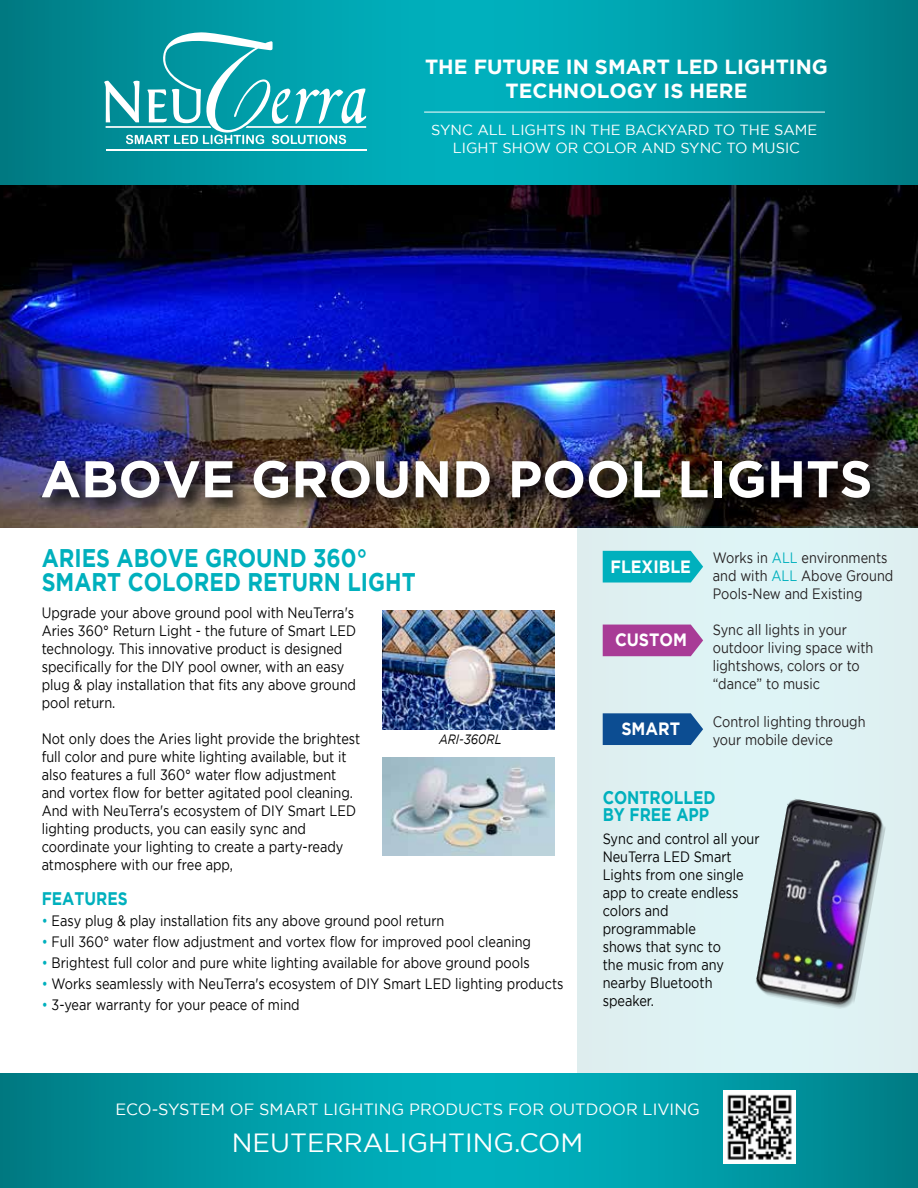
<style>
.page{position:relative;width:918px;height:1188px;background:#fff}
.page>*{position:absolute;margin:0;border:0;box-sizing:border-box;transform-origin:0 0}
.t1{font:700 51.6px "Gotham";color:#fff}
.t2{font:26.25px "Gotham";color:#fff}
.t3{font:700 25.5px/24px "Gotham";color:#00b0bd;scale:.85 1}
.t4{font:700 20.4px/24.6px "Gotham";color:#fff;text-align:center}
.t5{font:700 18.15px/17.1px "Gotham";color:#00b0bd;scale:.85 1}
.t6{font:700 17.85px "Gotham";color:#fff;scale:.9 1}
.t7{font:16.2px "Gotham";color:#fff}
.t8{font:15px/18px "Gotham";color:#000;scale:.85 1}
.t9{font:15px/18px "Gotham";color:#231f20;scale:.85 1}
.t10{font:14.55px/17.5px "Gotham";color:#fff;text-align:center}
.t11{font:italic 13.5px "Gotham";color:#000;scale:.85 1}
.s1{color:#00b0bd}
</style>
<div class="page">
<img style="left:0;top:184px;width:918px;height:343px">
<img style="left:382px;top:758px;width:173px;height:98px">
<img style="left:382px;top:610px;width:173px;height:119px">
<img style="left:31px;top:443px;width:868px;height:89px">
<div style="left:578px;top:526px;width:340px;height:549px;background:#def2f3"></div>
<svg style="left:0;top:0;width:918px;height:184px;background:#009aa5"></svg>
<hr style="left:106px;top:149px;width:260px;height:2px;background:#fff">
<svg style="left:104px;top:31px;width:262px;height:113px;background:#30adb6"></svg>
<hr style="left:424px;top:112px;width:401px;height:1px;background:#fff">
<svg style="left:603px;top:551px;width:100px;height:32px;background:#10b4c1"></svg>
<div style="left:603px;top:625px;width:100px;height:31px;background:#a83b96"></div>
<svg style="left:603px;top:713px;width:100px;height:32px;background:#1a5898"></svg>
<svg style="left:0;top:1074px;width:918px;height:114px;background:#009aa5"></svg>
<img style="left:723px;top:1091px;width:73px;height:72px">
<img style="left:756px;top:799px;width:130px;height:210px">
<h3 class="t4" style="left:425px;top:54px;width:404px">THE FUTURE IN SMART LED LIGHTING<br>TECHNOLOGY IS HERE</h3>
<p class="t10" style="left:431px;top:121px;width:388px">SYNC ALL LIGHTS IN THE BACKYARD TO THE SAME<br>LIGHT SHOW OR COLOR AND SYNC TO MUSIC</p>
<h1 class="t1" style="left:40px;top:449px;width:834px">ABOVE GROUND POOL LIGHTS</h1>
<h3 class="t3" style="left:42px;top:545px;width:442px">ARIES ABOVE GROUND 360°<br>SMART COLORED RETURN LIGHT</h3>
<p class="t8" style="left:42px;top:603px;width:371px">Upgrade your above ground pool with NeuTerra's Aries 360° Return Light - the future of Smart LED technology. This innovative product is designed specifically for the DIY pool owner, with an easy plug &amp; play installation that fits any above ground pool return.</p>
<p class="t8" style="left:42px;top:729px;width:376px">Not only does the Aries light provide the brightest full color and pure white lighting available, but it also features a full 360° water flow adjustment and vortex flow for better agitated pool cleaning.<br>And with NeuTerra's ecosystem of DIY Smart LED lighting products, you can easily sync and coordinate your lighting to create a party-ready atmosphere with our free app,</p>
<p class="t5" style="left:42px;top:890px;width:103px">FEATURES</p>
<p class="t8" style="left:42px;top:912px;width:475px"><span class="s1">•</span> Easy plug &amp; play installation fits any above ground pool return</p>
<p class="t8" style="left:42px;top:933px;width:577px"><span class="s1">•</span> Full 360° water flow adjustment and vortex flow for improved pool cleaning</p>
<p class="t8" style="left:42px;top:954px;width:576px"><span class="s1">•</span> Brightest full color and pure white lighting available for above ground pools</p>
<p class="t8" style="left:42px;top:975px;width:616px"><span class="s1">•</span> Works seamlessly with NeuTerra's ecosystem of DIY Smart LED lighting products</p>
<p class="t8" style="left:42px;top:996px;width:305px"><span class="s1">•</span> 3-year warranty for your peace of mind</p>
<p class="t11" style="left:439px;top:732px;width:75px">ARI-360RL</p>
<p class="t6" style="left:610px;top:557px;width:91px">FLEXIBLE</p>
<p class="t6" style="left:615px;top:629px;width:82px">CUSTOM</p>
<p class="t6" style="left:621px;top:719px;width:67px">SMART</p>
<p class="t9" style="left:713px;top:549px;width:214px">Works in <span class="s1">ALL</span> environments and with <span class="s1">ALL</span> Above Ground<br>Pools-New and Existing</p>
<p class="t9" style="left:713px;top:621px;width:191px">Sync all lights in your outdoor living space with lightshows, colors or to “dance” to music</p>
<p class="t9" style="left:713px;top:713px;width:181px">Control lighting through your mobile device</p>
<p class="t5" style="left:603px;top:789px;width:134px">CONTROLLED<br>BY FREE APP</p>
<p class="t8" style="left:603px;top:829px;width:186px">Sync and control all your<br>NeuTerra LED Smart<br>Lights from one single app to create endless colors and programmable<br>shows that sync to<br>the music from any nearby Bluetooth speaker.</p>
<p class="t7" style="left:115px;top:1101px;width:586px">ECO-SYSTEM OF SMART LIGHTING PRODUCTS FOR OUTDOOR LIVING</p>
<h2 class="t2" style="left:232px;top:1129px;width:353px">NEUTERRALIGHTING.COM</h2>
</div>
